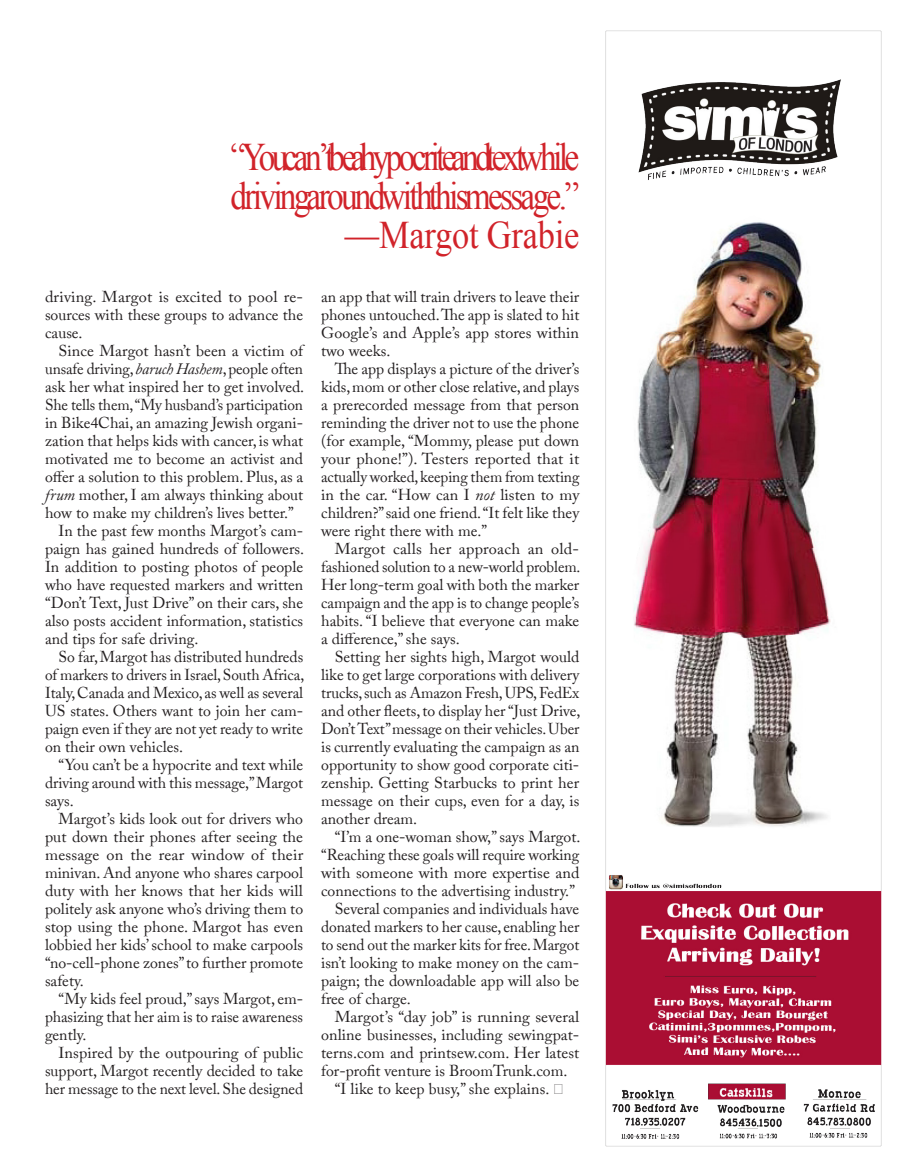
<style>
.page{position:relative;width:905px;height:1175px;background:#fff}
.page>*{position:absolute;margin:0;border:0;box-sizing:border-box;transform-origin:0 0}
.Body_Text{font:39px/39px "Times New Roman";letter-spacing:-.11em;color:#d1232a;scale:.85 1}
.Body_Text-2{font:39px "Times New Roman";letter-spacing:-.005em;color:#d1232a;scale:.88 1}
.Body_Text-3{font:15.75px/18px "Adobe Caslon Pro";color:#231f20;text-align:justify}
.s1{font-style:italic}
</style>
<div class="page">
<img style="left:605px;top:30px;width:277px;height:1117px">
<p class="Body_Text" style="left:230px;top:136px;width:411px">“You can’tbe a hypocrite and textwhile driving around with this message.”</p>
<p class="Body_Text-2" style="left:345px;top:208px;width:268px">—Margot Grabie</p>
<p class="Body_Text-3" style="left:45px;top:287px;width:260px">driving. Margot is excited to pool re&shy;sources with these groups to advance the cause.</p>
<p class="Body_Text-3" style="left:45px;top:341px;width:261px;text-indent:14px">Since Margot hasn’t been a victim of unsafe driving, <span class="s1">baruch Hashem</span>, people often ask her what inspired her to get involved.<br>She tells them, “My husband’s participation in Bike4Chai, an amazing Jewish organi&shy;zation that helps kids with cancer, is what motivated me to become an activist and offer a solution to this problem. Plus, as a <span class="s1">frum</span> mother, I am always thinking about how to make my children’s lives better.”</p>
<p class="Body_Text-3" style="left:45px;top:521px;width:260px;text-indent:14px">In the past few months Margot’s cam&shy;paign has gained hundreds of followers.<br>In addition to posting photos of people who have requested markers and written “Don’t Text, Just Drive” on their cars, she also posts accident information, statistics and tips for safe driving.</p>
<p class="Body_Text-3" style="left:45px;top:647px;width:261px;text-indent:14px">So far, Margot has distributed hundreds of markers to drivers in Israel, South Africa, Italy, Canada and Mexico, as well as several US states. Others want to join her cam&shy;paign even if they are not yet ready to write on their own vehicles.</p>
<p class="Body_Text-3" style="left:45px;top:755px;width:260px;text-indent:14px">“You can’t be a hypocrite and text while driving around with this message,” Margot says.</p>
<p class="Body_Text-3" style="left:45px;top:809px;width:260px;text-indent:14px">Margot’s kids look out for drivers who put down their phones after seeing the message on the rear window of their minivan. And anyone who shares carpool duty with her knows that her kids will politely ask anyone who’s driving them to stop using the phone. Margot has even lobbied her kids’ school to make carpools “no-cell-phone zones” to further promote safety.</p>
<p class="Body_Text-3" style="left:45px;top:989px;width:260px;text-indent:14px">“My kids feel proud,” says Margot, em&shy;phasizing that her aim is to raise awareness gently.</p>
<p class="Body_Text-3" style="left:45px;top:1043px;width:260px;text-indent:14px">Inspired by the outpouring of public support, Margot recently decided to take her message to the next level. She designed</p>
<p class="Body_Text-3" style="left:321px;top:287px;width:260px">an app that will train drivers to leave their phones untouched. The app is slated to hit Google’s and Apple’s app stores within two weeks.</p>
<p class="Body_Text-3" style="left:321px;top:359px;width:260px;text-indent:14px">The app displays a picture of the driver’s kids, mom or other close relative, and plays a prerecorded message from that person reminding the driver not to use the phone (for example, “Mommy, please put down your phone!”). Testers reported that it actually worked, keeping them from texting in the car. “How can I <span class="s1">not</span> listen to my children?” said one friend. “It felt like they were right there with me.”</p>
<p class="Body_Text-3" style="left:321px;top:539px;width:261px;text-indent:14px">Margot calls her approach an old&shy;fashioned solution to a new-world problem.<br>Her long-term goal with both the marker campaign and the app is to change people’s habits. “I believe that everyone can make a difference,” she says.</p>
<p class="Body_Text-3" style="left:321px;top:647px;width:261px;text-indent:14px">Setting her sights high, Margot would like to get large corporations with delivery trucks, such as Amazon Fresh, UPS, FedEx and other fleets, to display her “Just Drive, Don’t Text” message on their vehicles. Uber is currently evaluating the campaign as an opportunity to show good corporate citi&shy;zenship. Getting Starbucks to print her message on their cups, even for a day, is another dream.</p>
<p class="Body_Text-3" style="left:321px;top:827px;width:261px;text-indent:14px">“I’m a one-woman show,” says Margot. “Reaching these goals will require working with someone with more expertise and connections to the advertising industry.”</p>
<p class="Body_Text-3" style="left:321px;top:899px;width:260px;text-indent:14px">Several companies and individuals have donated markers to her cause, enabling her to send out the marker kits for free. Margot isn’t looking to make money on the cam&shy;paign; the downloadable app will also be free of charge.</p>
<p class="Body_Text-3" style="left:321px;top:1007px;width:260px;text-indent:14px">Margot’s “day job” is running several online businesses, including sewingpat&shy;terns.com and printsew.com. Her latest for-profit venture is BroomTrunk.com.</p>
<p class="Body_Text-3" style="left:334px;top:1079px;width:216px">“I like to keep busy,” she explains.</p>
</div>
